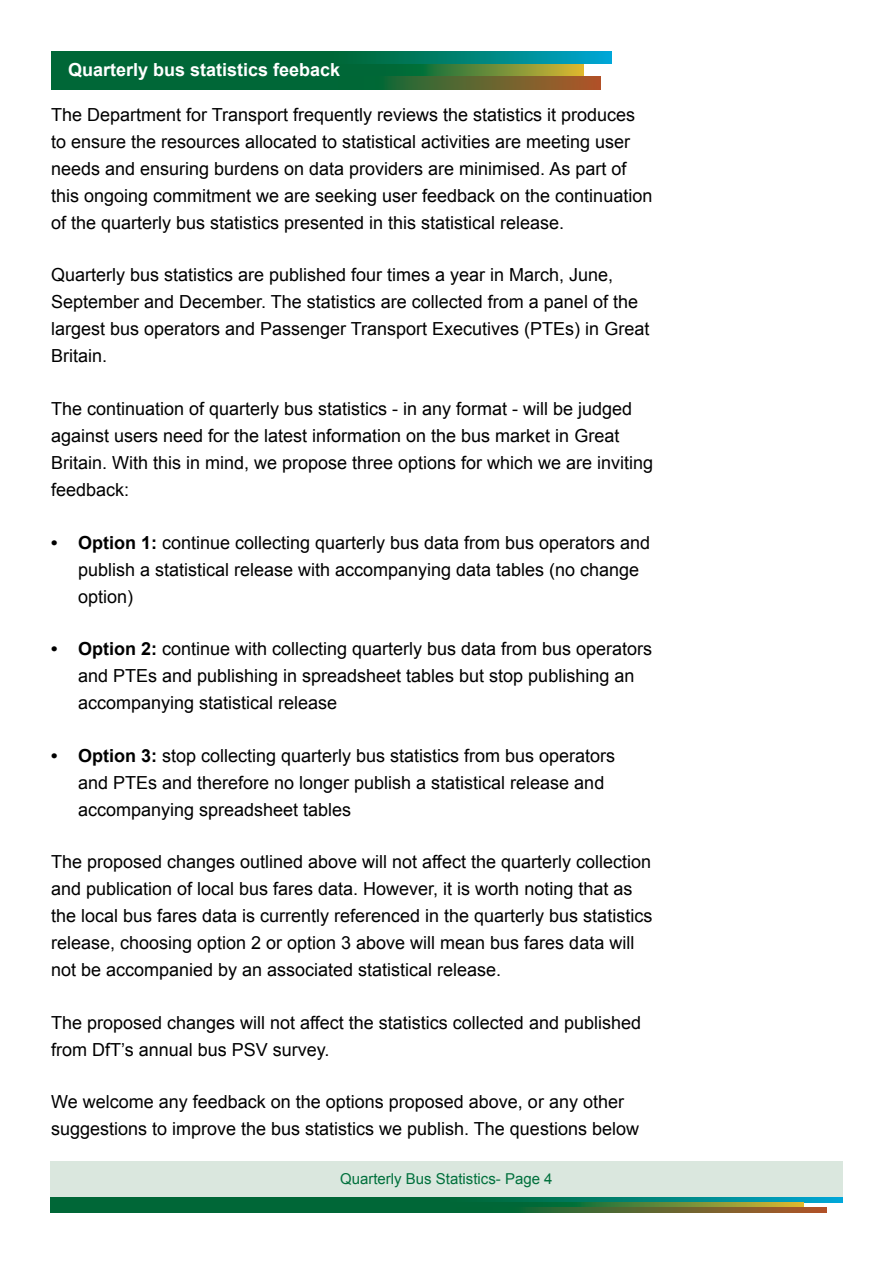
<style>
.page{position:relative;width:893px;height:1263px;background:#fff}
.page>*{position:absolute;margin:0;border:0;box-sizing:border-box;transform-origin:0 0}
.t1{font:18px/27px "Arial";color:#000}
.t2{font:700 18px "Arial";color:#fff}
.t3{font:15px "Arial";color:#00703c}
.s1{font-weight:700}
</style>
<div class="page">
<div style="left:50px;top:1161px;width:792px;height:36px;background:#dae7de"></div>
<svg style="left:50px;top:1197px;width:792px;height:5px;background:#00765a"></svg>
<svg style="left:50px;top:1202px;width:753px;height:5px;background:#247437"></svg>
<svg style="left:50px;top:1207px;width:777px;height:6px;background:#286533"></svg>
<svg style="left:51px;top:64px;width:533px;height:13px;background:#247336"></svg>
<svg style="left:51px;top:51px;width:561px;height:13px;background:#00765a"></svg>
<svg style="left:51px;top:77px;width:550px;height:12px;background:#286533"></svg>
<p class="t2" style="left:68px;top:58px;width:274px">Quarterly bus statistics feeback</p>
<p class="t1" style="left:51px;top:101px;width:603px">The Department for Transport frequently reviews the statistics it produces to ensure the resources allocated to statistical activities are meeting user needs and ensuring burdens on data providers are minimised. As part of this ongoing commitment we are seeking user feedback on the continuation of the quarterly bus statistics presented in this statistical release.</p>
<p class="t1" style="left:51px;top:262px;width:600px">Quarterly bus statistics are published four times a year in March, June, September and December. The statistics are collected from a panel of the largest bus operators and Passenger Transport Executives (PTEs) in Great Britain.</p>
<p class="t1" style="left:51px;top:395px;width:604px">The continuation of quarterly bus statistics - in any format - will be judged against users need for the latest information on the bus market in Great Britain. With this in mind, we propose three options for which we are inviting feedback:</p>
<p class="t1" style="left:78px;top:529px;width:574px;text-indent:-27px"><span class="s1">• Option 1:</span> continue collecting quarterly bus data from bus operators and publish a statistical release with accompanying data tables (no change option)</p>
<p class="t1" style="left:78px;top:635px;width:576px;text-indent:-27px"><span class="s1">• Option 2:</span> continue with collecting quarterly bus data from bus operators and PTEs and publishing in spreadsheet tables but stop publishing an accompanying statistical release</p>
<p class="t1" style="left:78px;top:742px;width:539px;text-indent:-27px"><span class="s1">• Option 3:</span> stop collecting quarterly bus statistics from bus operators and PTEs and therefore no longer publish a statistical release and accompanying spreadsheet tables</p>
<p class="t1" style="left:51px;top:848px;width:603px">The proposed changes outlined above will not affect the quarterly collection and publication of local bus fares data. However, it is worth noting that as the local bus fares data is currently referenced in the quarterly bus statistics release, choosing option 2 or option 3 above will mean bus fares data will not be accompanied by an associated statistical release.</p>
<p class="t1" style="left:51px;top:1009px;width:591px">The proposed changes will not affect the statistics collected and published from DfT’s annual bus PSV survey.</p>
<p class="t1" style="left:51px;top:1088px;width:589px">We welcome any feedback on the options proposed above, or any other suggestions to improve the bus statistics we publish. The questions below</p>
<p class="t3" style="left:340px;top:1169px;width:214px">Quarterly Bus Statistics- Page 4</p>
</div>
